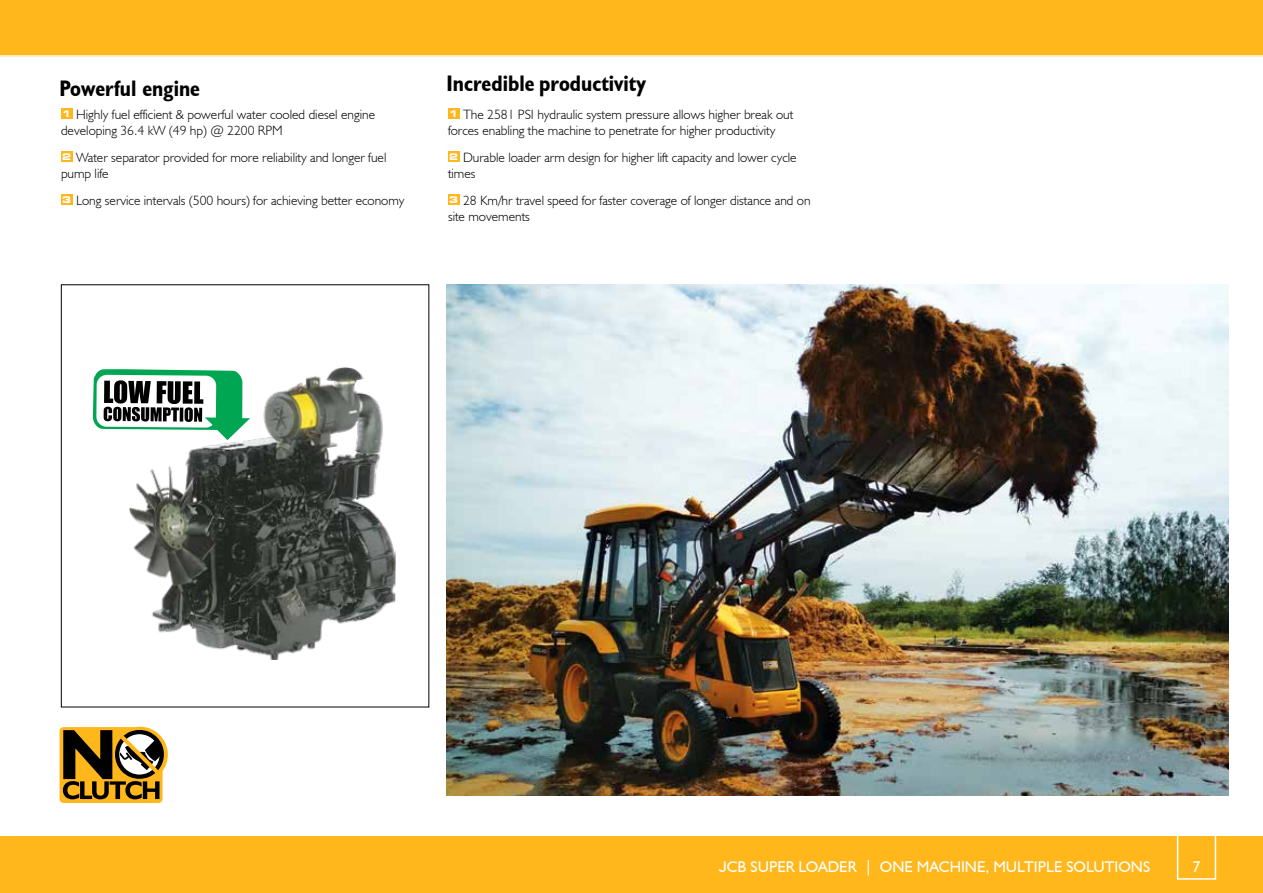
<style>
.page{position:relative;width:1263px;height:893px;background:#ffb71b}
.page>*{position:absolute;margin:0;border:0;box-sizing:border-box;transform-origin:0 0}
.t1{font:700 condensed 22.5px "JCB Euro";color:#000}
.t2{font:15.6px "JCB Euro Roman";color:#fff}
.t3{font:300 13.5px/16.2px "JCB Euro";color:#000}
.s1{font-family:"Square 721 BT";font-weight:700;font-stretch:expanded;font-size:9.15px;color:#fff}
</style>
<div class="page">
<div style="left:0;top:57px;width:1263px;height:779px;background:#fff"></div>
<div style="left:1177px;top:833px;width:39px;height:47px;border:2px solid #fff"></div>
<div style="left:61px;top:108px;width:11px;height:11px;background:#ffb71b"></div>
<div style="left:61px;top:151px;width:11px;height:11px;background:#ffb71b"></div>
<div style="left:61px;top:194px;width:11px;height:11px;background:#ffb71b"></div>
<div style="left:448px;top:108px;width:11px;height:11px;background:#ffb71b"></div>
<div style="left:448px;top:151px;width:11px;height:11px;background:#ffb71b"></div>
<div style="left:448px;top:194px;width:11px;height:11px;background:#ffb71b"></div>
<svg style="left:93px;top:369px;width:35px;height:61px"></svg>
<img style="left:128px;top:367px;width:268px;height:293px">
<img style="left:446px;top:284px;width:783px;height:511px">
<svg style="left:60px;top:727px;width:108px;height:76px;background:#95742e"></svg>
<hr style="left:0;top:55px;width:1263px;height:2px;background:#fff">
<hr style="left:0;top:834px;width:1263px;height:2px;background:#fff">
<h1 class="t1" style="left:60px;top:74px;width:142px">Powerful engine</h1>
<p class="t3" style="left:61px;top:106px;width:316px"><span class="s1">1</span> Highly fuel efficient &amp; powerful water cooled diesel engine developing 36.4 kW (49 hp) @ 2200 RPM</p>
<p class="t3" style="left:61px;top:149px;width:327px"><span class="s1">2</span> Water separator provided for more reliability and longer fuel pump life</p>
<p class="t3" style="left:62px;top:192px;width:344px"><span class="s1">3</span> Long service intervals (500 hours) for achieving better economy</p>
<h1 class="t1" style="left:446px;top:70px;width:201px">Incredible productivity</h1>
<p class="t3" style="left:448px;top:106px;width:347px"><span class="s1">1</span> The 2581 PSI hydraulic system pressure allows higher break out forces enabling the machine to penetrate for higher productivity</p>
<p class="t3" style="left:448px;top:149px;width:350px"><span class="s1">2</span> Durable loader arm design for higher lift capacity and lower cycle times</p>
<p class="t3" style="left:448px;top:192px;width:364px"><span class="s1">3</span> 28 Km/hr travel speed for faster coverage of longer distance and on site movements</p>
<p class="t2" style="left:719px;top:857px;width:433px">JCB SUPER LOADER | ONE MACHINE, MULTIPLE SOLUTIONS</p>
<p class="t2" style="left:1192px;top:857px;width:9px">7</p>
</div>
